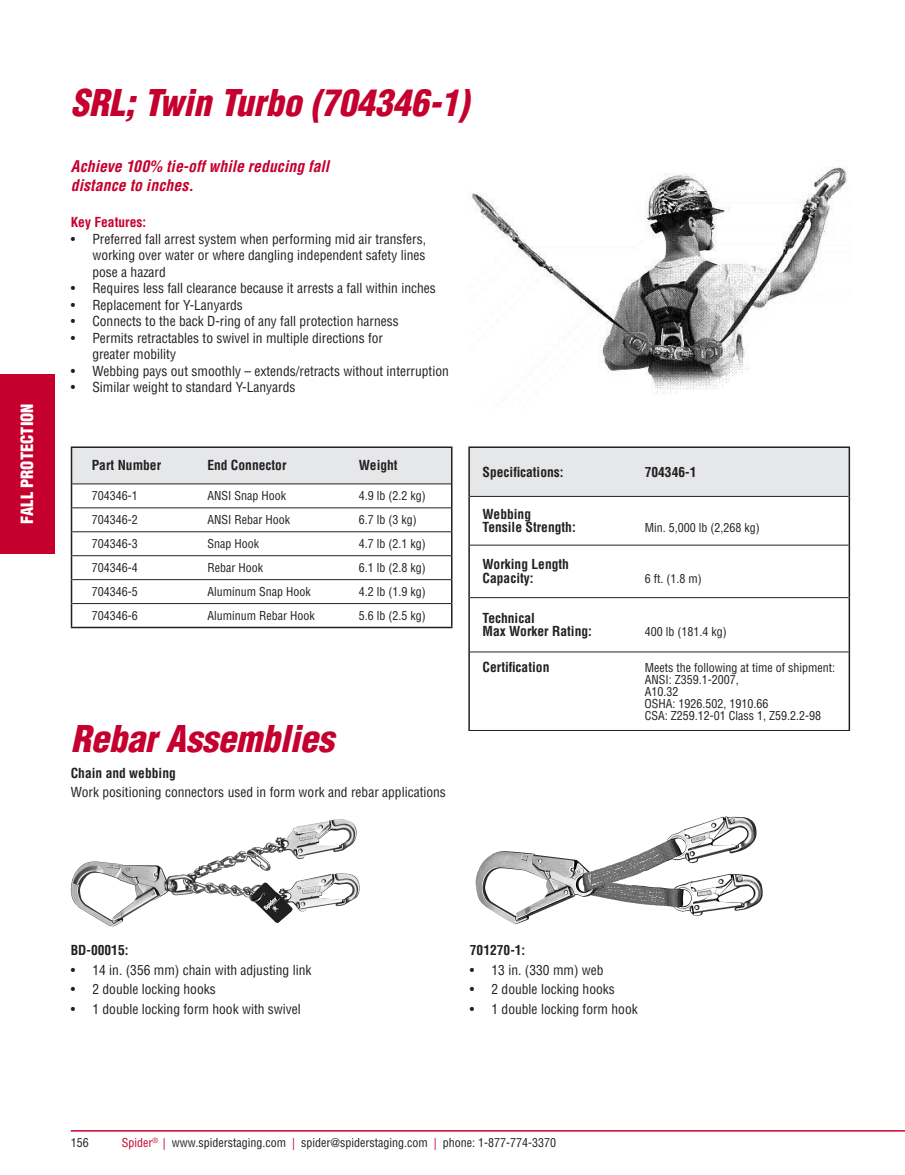
<style>
.page{position:relative;width:905px;height:1175px;background:#fff}
.page>*{position:absolute;margin:0;border:0;box-sizing:border-box;transform-origin:0 0}
.t1{font:italic 900 condensed 36px "Helvetica LT Std";color:#c5002e}
.t2{font:900 condensed 16.5px "Helvetica LT Std";color:#fff}
.t3{font:italic 700 condensed 15.75px/19.5px "Helvetica LT Std";letter-spacing:.005em;color:#c5002e}
.t4{font:condensed 13.5px/16.5px "Helvetica LT Std";color:#231f20;text-align:justify}
.t5{font:700 condensed 13.5px/13.5px "Helvetica LT Std";color:#231f20}
.t6{font:700 condensed 13.5px "Helvetica LT Std";color:#c5002e}
.t7{font:condensed 12px/12px "Helvetica LT Std";color:#231f20}
.s1{color:#c5002e}
</style>
<div class="page">
<div style="left:0;top:374px;width:54px;height:179px;background:#c5002e"></div>
<hr style="left:71px;top:1130px;width:833px;height:1px;background:#c5002e">
<img style="left:472px;top:167px;width:375px;height:226px">
<div style="left:469px;top:447px;width:380px;height:49px;background:#e6e7e9"></div>
<hr style="left:468px;top:446px;width:382px;height:2px;background:#231f20">
<hr style="left:468px;top:448px;width:2px;height:48px;background:#231f20">
<hr style="left:848px;top:448px;width:2px;height:48px;background:#231f20">
<hr style="left:468px;top:496px;width:2px;height:49px;background:#231f20">
<hr style="left:848px;top:496px;width:2px;height:49px;background:#231f20">
<hr style="left:468px;top:545px;width:2px;height:52px;background:#231f20">
<hr style="left:848px;top:545px;width:2px;height:52px;background:#231f20">
<hr style="left:468px;top:597px;width:2px;height:55px;background:#231f20">
<hr style="left:848px;top:597px;width:2px;height:55px;background:#231f20">
<hr style="left:468px;top:652px;width:2px;height:78px;background:#231f20">
<hr style="left:848px;top:652px;width:2px;height:78px;background:#231f20">
<hr style="left:470px;top:496px;width:378px;height:1px;background:#231f20">
<hr style="left:470px;top:545px;width:378px;height:1px;background:#231f20">
<hr style="left:470px;top:597px;width:378px;height:1px;background:#231f20">
<hr style="left:470px;top:651px;width:378px;height:1px;background:#231f20">
<hr style="left:468px;top:730px;width:382px;height:1px;background:#231f20">
<div style="left:71px;top:447px;width:381px;height:37px;background:#e6e7e9"></div>
<hr style="left:71px;top:446px;width:381px;height:2px;background:#231f20">
<hr style="left:71px;top:448px;width:1px;height:36px;background:#231f20">
<hr style="left:451px;top:448px;width:1px;height:36px;background:#231f20">
<svg style="left:71px;top:484px;width:1px;height:142px"></svg>
<svg style="left:451px;top:484px;width:1px;height:142px"></svg>
<hr style="left:71px;top:626px;width:381px;height:2px;background:#231f20">
<hr style="left:72px;top:483px;width:379px;height:1px;background:#231f20">
<hr style="left:72px;top:507px;width:379px;height:1px;background:#231f20">
<hr style="left:72px;top:531px;width:379px;height:1px;background:#231f20">
<hr style="left:72px;top:555px;width:379px;height:1px;background:#231f20">
<hr style="left:72px;top:579px;width:379px;height:1px;background:#231f20">
<hr style="left:72px;top:603px;width:379px;height:1px;background:#231f20">
<img style="left:70px;top:819px;width:285px;height:107px">
<img style="left:475px;top:816px;width:288px;height:108px">
<p class="t2" style="left:17px;top:523px;width:121px;rotate:-90deg">FALL PROTECTION</p>
<p class="t1" style="left:71px;top:80px;width:399px">SRL; Twin Turbo (704346-1)</p>
<p class="t3" style="left:71px;top:156px;width:260px">Achieve 100% tie-off while reducing fall distance to inches.</p>
<p class="t6" style="left:71px;top:214px;width:77px">Key Features:</p>
<p class="t4" style="left:92px;top:230px;width:335px;text-indent:-22px">• Preferred fall arrest system when performing mid air transfers, working over water or where dangling independent safety lines pose a hazard</p>
<p class="t4" style="left:71px;top:280px;width:366px">• Requires less fall clearance because it arrests a fall within inches</p>
<p class="t4" style="left:71px;top:296px;width:174px">• Replacement for Y-Lanyards</p>
<p class="t4" style="left:71px;top:313px;width:329px">• Connects to the back D-ring of any fall protection harness</p>
<p class="t4" style="left:92px;top:329px;width:292px;text-indent:-22px">• Permits retractables to swivel in multiple directions for greater mobility</p>
<p class="t4" style="left:71px;top:362px;width:379px">• Webbing pays out smoothly – extends/retracts without interruption</p>
<p class="t4" style="left:71px;top:379px;width:226px">• Similar weight to standard Y-Lanyards</p>
<p class="t5" style="left:92px;top:458px;width:71px">Part Number</p>
<p class="t5" style="left:207px;top:458px;width:81px">End Connector</p>
<p class="t5" style="left:359px;top:458px;width:40px">Weight</p>
<p class="t7" style="left:92px;top:490px;width:47px">704346-1</p>
<p class="t7" style="left:207px;top:490px;width:80px">ANSI Snap Hook</p>
<p class="t7" style="left:359px;top:490px;width:68px">4.9 lb (2.2 kg)</p>
<p class="t7" style="left:92px;top:513px;width:47px">704346-2</p>
<p class="t7" style="left:207px;top:513px;width:84px">ANSI Rebar Hook</p>
<p class="t7" style="left:359px;top:513px;width:59px">6.7 lb (3 kg)</p>
<p class="t7" style="left:92px;top:537px;width:47px">704346-3</p>
<p class="t7" style="left:207px;top:537px;width:53px">Snap Hook</p>
<p class="t7" style="left:359px;top:537px;width:68px">4.7 lb (2.1 kg)</p>
<p class="t7" style="left:92px;top:561px;width:47px">704346-4</p>
<p class="t7" style="left:207px;top:561px;width:57px">Rebar Hook</p>
<p class="t7" style="left:359px;top:561px;width:68px">6.1 lb (2.8 kg)</p>
<p class="t7" style="left:92px;top:585px;width:47px">704346-5</p>
<p class="t7" style="left:207px;top:585px;width:105px">Aluminum Snap Hook</p>
<p class="t7" style="left:359px;top:585px;width:68px">4.2 lb (1.9 kg)</p>
<p class="t7" style="left:92px;top:609px;width:47px">704346-6</p>
<p class="t7" style="left:207px;top:609px;width:109px">Aluminum Rebar Hook</p>
<p class="t7" style="left:359px;top:609px;width:68px">5.6 lb (2.5 kg)</p>
<p class="t1" style="left:71px;top:715px;width:264px">Rebar Assemblies</p>
<p class="t5" style="left:71px;top:766px;width:107px">Chain and webbing</p>
<p class="t4" style="left:71px;top:784px;width:377px">Work positioning connectors used in form work and rebar applications</p>
<p class="t5" style="left:482px;top:465px;width:82px">Specifications:</p>
<p class="t5" style="left:644px;top:465px;width:53px">704346-1</p>
<p class="t5" style="left:482px;top:507px;width:50px">Webbing</p>
<p class="t5" style="left:482px;top:520px;width:95px">Tensile Strength:</p>
<p class="t7" style="left:644px;top:522px;width:116px">Min. 5,000 lb (2,268 kg)</p>
<p class="t5" style="left:482px;top:557px;width:88px">Working Length<br>Capacity:</p>
<p class="t7" style="left:644px;top:572px;width:58px">6 ft. (1.8 m)</p>
<p class="t5" style="left:482px;top:611px;width:54px">Technical</p>
<p class="t5" style="left:482px;top:624px;width:111px">Max Worker Rating:</p>
<p class="t7" style="left:644px;top:626px;width:83px">400 lb (181.4 kg)</p>
<p class="t5" style="left:482px;top:660px;width:68px">Certification</p>
<p class="t7" style="left:644px;top:661px;width:192px">Meets the following at time of shipment:<br>ANSI: Z359.1-2007,<br>A10.32</p>
<p class="t7" style="left:644px;top:697px;width:126px">OSHA: 1926.502, 1910.66</p>
<p class="t7" style="left:644px;top:709px;width:178px">CSA: Z259.12-01 Class 1, Z59.2.2-98</p>
<p class="t5" style="left:71px;top:943px;width:59px">BD-00015:</p>
<p class="t4" style="left:71px;top:961px;width:242px">• 14 in. (356 mm) chain with adjusting link</p>
<p class="t4" style="left:71px;top:981px;width:146px">• 2 double locking hooks</p>
<p class="t4" style="left:71px;top:1000px;width:232px">• 1 double locking form hook with swivel</p>
<p class="t5" style="left:470px;top:943px;width:57px">701270-1:</p>
<p class="t4" style="left:470px;top:961px;width:135px">• 13 in. (330 mm) web</p>
<p class="t4" style="left:470px;top:981px;width:146px">• 2 double locking hooks</p>
<p class="t4" style="left:470px;top:1000px;width:169px">• 1 double locking form hook</p>
<p class="t7" style="left:71px;top:1136px;width:19px">156</p>
<p class="t7" style="left:122px;top:1136px;width:436px"><span class="s1">Spider</span><sup>®</sup> <span class="s1">|</span> www.spiderstaging.com <span class="s1">|</span> spider@spiderstaging.com <span class="s1">|</span> phone: 1-877-774-3370</p>
</div>
